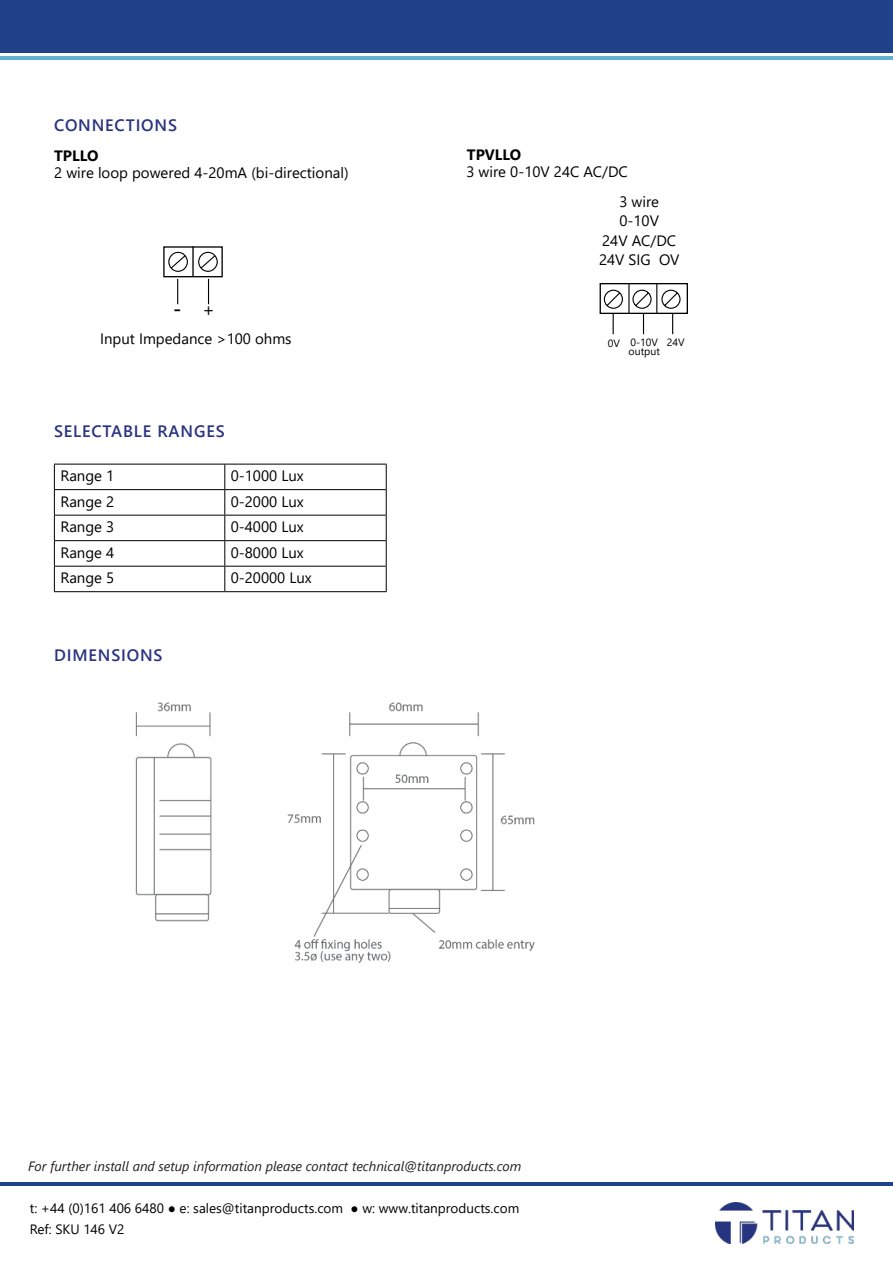
<style>
.page{position:relative;width:893px;height:1263px;background:#fff}
.page>*{position:absolute;margin:0;border:0;box-sizing:border-box;transform-origin:0 0}
.t1{font:600 21px "Segoe UI";color:#000}
.t2{font:600 16.5px "Segoe UI";letter-spacing:.05em;color:#293382}
.t3{font:15px/19.5px "Segoe UI";color:#000;text-align:center}
.t4{font:700 15px "Segoe UI";color:#000}
.t5{font:13.5px/21px "Segoe UI";color:#000}
.t6{font:italic 13.5px "Segoe UI";color:#221f1f}
.t7{font:10.5px/9px "Segoe UI";color:#000;text-align:center}
.s1{font-weight:400;font-size:18px}
</style>
<div class="page">
<hr style="left:0;top:1182px;width:893px;height:3px;background:#20428a">
<img style="left:715px;top:1202px;width:138px;height:41px">
<hr style="left:0;top:56px;width:893px;height:4px;background:#61b1d3">
<div style="left:0;top:0;width:893px;height:52px;background:#20428a"></div>
<div style="left:600px;top:283px;width:88px;height:31px;border:1px solid #000"></div>
<div style="left:163px;top:246px;width:60px;height:31px;border:1px solid #000"></div>
<svg style="left:599px;top:283px;width:82px;height:52px"></svg>
<hr style="left:54px;top:464px;width:171px;height:1px;background:#000">
<hr style="left:225px;top:464px;width:162px;height:1px;background:#000">
<hr style="left:54px;top:489px;width:171px;height:1px;background:#000">
<hr style="left:225px;top:489px;width:162px;height:1px;background:#000">
<hr style="left:54px;top:515px;width:171px;height:1px;background:#000">
<hr style="left:225px;top:515px;width:162px;height:1px;background:#000">
<hr style="left:54px;top:540px;width:171px;height:1px;background:#000">
<hr style="left:225px;top:540px;width:162px;height:1px;background:#000">
<hr style="left:54px;top:566px;width:171px;height:1px;background:#000">
<svg style="left:54px;top:464px;width:1px;height:127px"></svg>
<hr style="left:225px;top:566px;width:162px;height:1px;background:#000">
<svg style="left:224px;top:464px;width:1px;height:127px"></svg>
<svg style="left:386px;top:464px;width:1px;height:127px"></svg>
<hr style="left:54px;top:591px;width:171px;height:1px;background:#000">
<hr style="left:225px;top:591px;width:162px;height:1px;background:#000">
<img style="left:135px;top:702px;width:400px;height:261px">
<hr style="left:192px;top:246px;width:2px;height:30px;background:#000">
<div style="left:198px;top:252px;width:20px;height:20px;border:1px solid #000;border-radius:50%"></div>
<div style="left:168px;top:252px;width:20px;height:20px;border:1px solid #000;border-radius:50%"></div>
<svg style="left:200px;top:254px;width:17px;height:16px"></svg>
<svg style="left:170px;top:254px;width:17px;height:16px"></svg>
<svg style="left:177px;top:279px;width:1px;height:25px"></svg>
<svg style="left:208px;top:279px;width:1px;height:25px"></svg>
<p class="t2" style="left:54px;top:119px;width:124px">CONNECTIONS</p>
<p class="t4" style="left:54px;top:147px;width:46px">TPLLO</p>
<p class="t4" style="left:467px;top:146px;width:56px">TPVLLO</p>
<p class="t3" style="left:54px;top:162px;width:296px">2 wire loop powered 4-20mA (bi-directional)</p>
<p class="t3" style="left:466px;top:161px;width:163px">3 wire 0-10V 24C AC/DC</p>
<h1 class="t1" style="left:173px;top:301px;width:43px">- <span class="s1">+</span></h1>
<p class="t3" style="left:100px;top:328px;width:193px">Input Impedance &gt;100 ohms</p>
<p class="t2" style="left:54px;top:425px;width:172px">SELECTABLE RANGES</p>
<p class="t3" style="left:60px;top:465px;width:55px">Range 1</p>
<p class="t3" style="left:231px;top:465px;width:74px">0-1000 Lux</p>
<p class="t3" style="left:60px;top:490px;width:55px">Range 2</p>
<p class="t3" style="left:231px;top:490px;width:74px">0-2000 Lux</p>
<p class="t3" style="left:60px;top:516px;width:55px">Range 3</p>
<p class="t3" style="left:231px;top:516px;width:74px">0-4000 Lux</p>
<p class="t3" style="left:60px;top:541px;width:55px">Range 4</p>
<p class="t3" style="left:231px;top:541px;width:74px">0-8000 Lux</p>
<p class="t3" style="left:60px;top:567px;width:55px">Range 5</p>
<p class="t3" style="left:231px;top:567px;width:83px">0-20000 Lux</p>
<p class="t2" style="left:54px;top:649px;width:110px">DIMENSIONS</p>
<p class="t3" style="left:599px;top:191px;width:82px">3 wire<br>0-10V<br>24V AC/DC<br>24V SIG OV</p>
<p class="t7" style="left:608px;top:337px;width:78px">0V 0-10V 24V output</p>
<p class="t6" style="left:28px;top:1161px;width:495px">For further install and setup information please contact technical@titanproducts.com</p>
<p class="t5" style="left:30px;top:1197px;width:491px">t: +44 (0)161 406 6480 ● e: sales@titanproducts.com ● w: www.titanproducts.com<br>Ref: SKU 146 V2</p>
</div>
